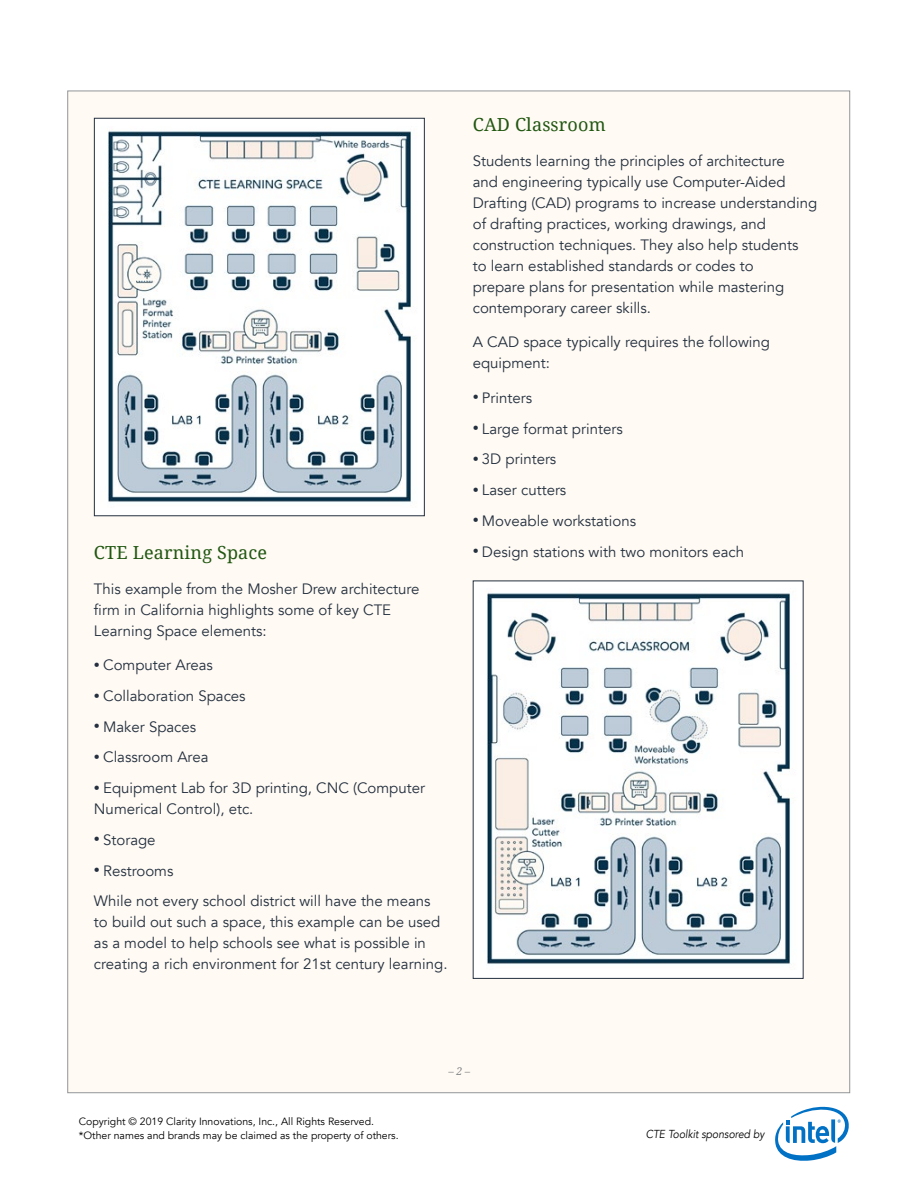
<style>
.page{position:relative;width:918px;height:1188px;background:#fff}
.page>*{position:absolute;margin:0;border:0;box-sizing:border-box;transform-origin:0 0}
.t1{font:18px "Droid Serif";letter-spacing:.01em;color:#215711}
.t2{font:15px/21px "Avenir";color:#24303f}
.t3{font:italic 11.55px "Avenir";color:#000;scale:.9 1}
.t4{font:10.5px/13.5px "Avenir";color:#000}
.t5{font:italic 10.5px "Droid Serif";color:#808285}
.s1{font-size:12px}
</style>
<div class="page">
<div style="left:68px;top:91px;width:782px;height:1002px;background:#fffaf4;border:1px solid #939598"></div>
<svg style="left:775px;top:1106px;width:74px;height:55px"></svg>
<div style="left:94px;top:118px;width:330px;height:398px;background:#fff"></div>
<img style="left:108px;top:131px;width:304px;height:371px">
<div style="left:94px;top:118px;width:331px;height:398px;border:1px solid #24303f"></div>
<div style="left:473px;top:581px;width:330px;height:397px;background:#fff"></div>
<img style="left:486px;top:593px;width:305px;height:371px">
<p class="t1" style="left:94px;top:543px;width:175px">CTE Learning Space</p>
<p class="t2" style="left:94px;top:578px;width:327px">This example from the Mosher Drew architecture firm in California highlights some of key CTE<br>Learning Space elements:</p>
<p class="t2" style="left:94px;top:655px;width:120px"><span class="s1">•</span> Computer Areas</p>
<p class="t2" style="left:94px;top:686px;width:153px"><span class="s1">•</span> Collaboration Spaces</p>
<p class="t2" style="left:94px;top:716px;width:104px"><span class="s1">•</span> Maker Spaces</p>
<p class="t2" style="left:94px;top:747px;width:116px"><span class="s1">•</span> Classroom Area</p>
<p class="t2" style="left:94px;top:778px;width:333px"><span class="s1">•</span> Equipment Lab for 3D printing, CNC (Computer<br>Numerical Control), etc.</p>
<p class="t2" style="left:94px;top:830px;width:63px"><span class="s1">•</span> Storage</p>
<p class="t2" style="left:94px;top:855px;width:338px;line-height:30.8px"><span class="s1">•</span> Restrooms<br>While not every school district will have the means</p>
<p class="t2" style="left:94px;top:912px;width:355px">to build out such a space, this example can be used as a model to help schools see what is possible in creating a rich environment for 21st century learning.</p>
<p class="t1" style="left:473px;top:115px;width:134px">CAD Classroom</p>
<p class="t2" style="left:473px;top:151px;width:346px">Students learning the principles of architecture<br>and engineering typically use Computer-Aided Drafting (CAD) programs to increase understanding of drafting practices, working drawings, and construction techniques. They also help students<br>to learn established standards or codes to<br>prepare plans for presentation while mastering contemporary career skills.</p>
<p class="t2" style="left:473px;top:332px;width:299px">A CAD space typically requires the following equipment:</p>
<p class="t2" style="left:473px;top:388px;width:61px"><span class="s1">•</span> Printers</p>
<p class="t2" style="left:473px;top:418px;width:151px"><span class="s1">•</span> Large format printers</p>
<p class="t2" style="left:473px;top:449px;width:85px"><span class="s1">•</span> 3D printers</p>
<p class="t2" style="left:473px;top:480px;width:95px"><span class="s1">•</span> Laser cutters</p>
<p class="t2" style="left:473px;top:510px;width:165px"><span class="s1">•</span> Moveable workstations</p>
<p class="t2" style="left:473px;top:541px;width:273px"><span class="s1">•</span> Design stations with two monitors each</p>
<p class="t5" style="left:448px;top:1065px;width:23px">– 2 –</p>
<p class="t4" style="left:79px;top:1115px;width:321px">Copyright © 2019 Clarity Innovations, Inc., All Rights Reserved. *Other names and brands may be claimed as the property of others.</p>
<p class="t3" style="left:646px;top:1127px;width:133px">CTE Toolkit sponsored by</p>
</div>
